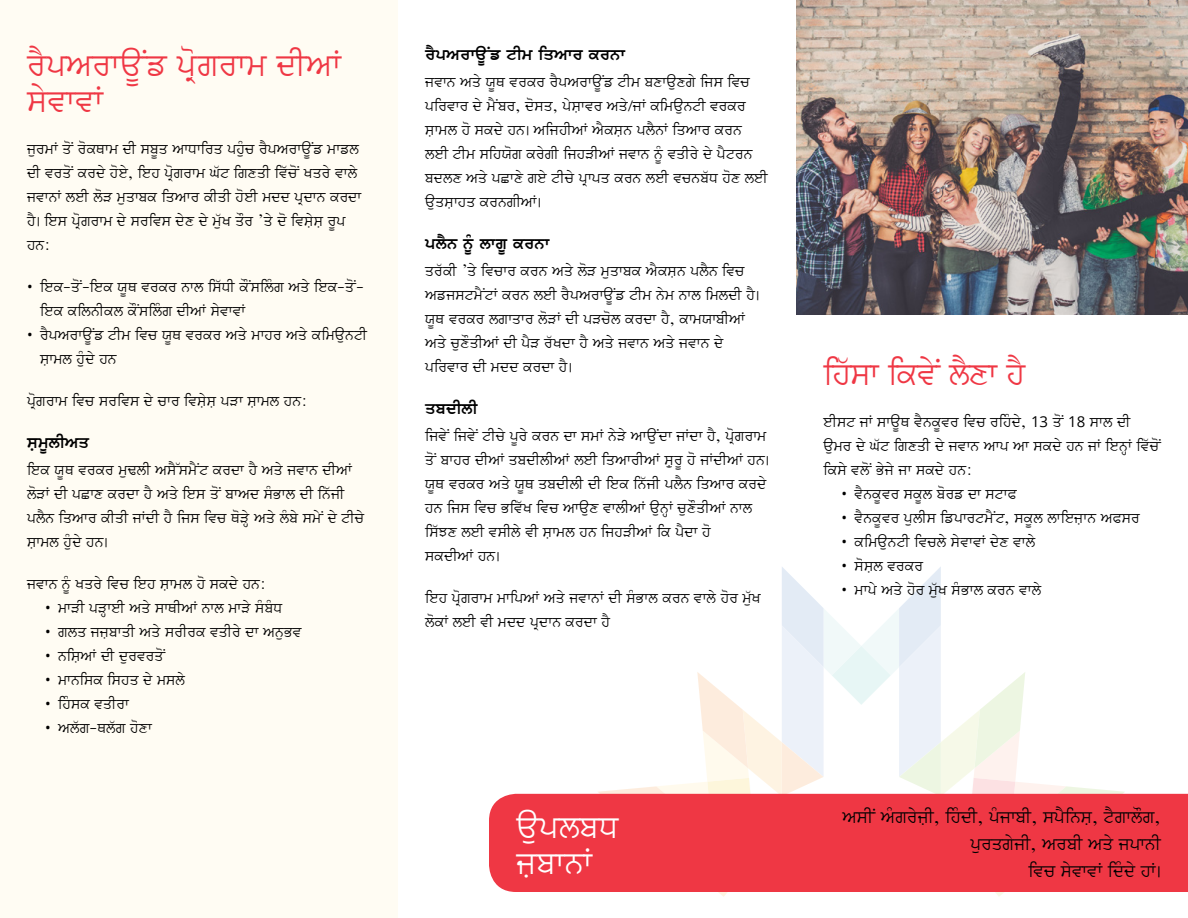
<style>
.page{position:relative;width:1188px;height:918px;background:#fff}
.page>*{position:absolute;margin:0;border:0;box-sizing:border-box;transform-origin:0 0}
.t1{font:33px/36px "Samtol";color:#ef3744}
.t2{font:33px/36px "Samtol";color:#fff}
.t3{font:18px/27px "Samtol";color:#000;text-align:right}
.t4{font:700 16.5px "Samtol";color:#000}
.t5{font:15px/24px "Samtol";color:#000}
.s1{font-family:"Open Sans"}
</style>
<div class="page">
<svg style="left:597px;top:567px;width:528px;height:330px"></svg>
<div style="left:0;top:0;width:398px;height:918px;background:#fffcf3"></div>
<div style="left:489px;top:794px;width:699px;height:98px;background:#ef3744"></div>
<img style="left:796px;top:0;width:392px;height:314px">
<h1 class="t1" style="left:27px;top:48px;width:316px">RYPARFAUNZ PORGRFM DIAF<br>SYVFVF</h1>
<p class="t5" style="left:27px;top:137px;width:336px">JURMF QON ROKQFM DI SBUQ AFDFIRQ PHUMC RYPARFAUNZ MFZL DI VRQON KRDY HOEY, IEH PORGRFM GWT IGXQI IVWCON KQRY VFLY JVFNF LEI LOV MUQFBK IQAFR KIQI HOEI MDD PRDFN KRDF HY[ IES PORGRFM DY SRIVS DYX DY MUWK QOR `QY DO IVSLYSL RUP HN:</p>
<p class="t5" style="left:40px;top:275px;width:325px;text-indent:-13px"><span class="s1">•</span> IEK-QON-IEK XUQ VRKR NFL ISWDI KONSILMG AQY IEK-QON-<br>IEK KILNIKL KONSILMG DIAF SYVFVF</p>
<p class="t5" style="left:40px;top:323px;width:329px;text-indent:-13px"><span class="s1">•</span> RYPARFAUNZ TIM IVC XUQ VRKR AQY MFHR AQY KIMAUNTI<br>SLFML HUMDY HN</p>
<p class="t5" style="left:27px;top:389px;width:282px">PORGRFM IVC SRIVS DY CFR IVSLYSL PVF SLFML HN:</p>
<p class="t4" style="left:27px;top:432px;width:64px">SLMULIAQ</p>
<p class="t5" style="left:27px;top:458px;width:339px">IEK XUQ VRKR MUZLI ASYWSMYNT KRDF HYAQY JVFN DIAF LOVF DI PCFX KRDF HYAQY IES QON BFAD SMBFL DI INWJI PLYN IQAFR KIQI JFDI HYIJS IVC QOVHY AQY LMBY SMYN DY TICY SLFML HUMDY HN[</p>
<p class="t5" style="left:27px;top:572px;width:240px">JVFN NUM KQRY IVC IEH SLFML HO SKDY HN:</p>
<p class="t5" style="left:45px;top:596px;width:239px"><span class="s1">•</span> MFVI PVHFEI AQY SFQIAF NFL MFVY SMBMD</p>
<p class="t5" style="left:45px;top:620px;width:258px"><span class="s1">•</span> GLQ JJLBFQI AQY SRIRK VQIRY DF ANUBV</p>
<p class="t5" style="left:45px;top:644px;width:122px"><span class="s1">•</span> NISLAF DI DURVRQON</p>
<p class="t5" style="left:45px;top:668px;width:142px"><span class="s1">•</span> MFNISK ISHQ DY MSLY</p>
<p class="t5" style="left:45px;top:692px;width:86px"><span class="s1">•</span> IHMSK VQIRF</p>
<p class="t5" style="left:45px;top:716px;width:108px"><span class="s1">•</span> ALWG-QLWG HOXF</p>
<p class="t4" style="left:425px;top:44px;width:202px">RYPARFAUNZ TIM IQAFR KRNF</p>
<p class="t5" style="left:425px;top:70px;width:344px">JVFN AQY XUQ VRKR RYPARFAUNZ TIM BXFAUXGY IJS IVC PIRVFR DY MYNBR, DOSQ, PYSLFVR AQY/JF KIMAUNTI VRKR SLFML HO SKDY HN[ AIJHIAF AYKSLN PLYNF IQAFR KRN LEI TIM SIHXOG KRYGI IJHVIAF JVFN NUM VQIRY DY PYTRN BDLX AQY PCFXY GEY TICY PRFPQ KRN LEI VCNBWD HOX LEI AUQSLFHQ KRNGIAF[</p>
<p class="t4" style="left:425px;top:233px;width:126px">PLYN NUM LFGUKRNF</p>
<p class="t5" style="left:425px;top:259px;width:339px">QRWKI `QY IVCFR KRN AQY LOV MUQFBK AYKSLN PLYN IVC AZJSTMYNTF KRN LEI RYPARFAUNZ TIM NYM NFL IMLDI HY[ XUQ VRKR LGFQFR LOVF DI PVCOL KRDF HY, KFMXFBIAF AQY CUXOQIAF DI PYV RWKDF HYAQY JVFN AQY JVFN DY PIRVFR DI MDD KRDF HY[</p>
<p class="t4" style="left:425px;top:398px;width:54px">QBDILI</p>
<p class="t5" style="left:425px;top:424px;width:345px">IJVYN IJVYN TICY PURY KRN DF SMF NYVY AFAUNDF JFDF HY, PORGRFM QON BFHR DIAF QBDILIAF LEI IQAFRIAF SLURU HO JFDIAF HN[ XUQ VRKR AQY XUQ QBDILI DI IEK INWJI PLYN IQAFR KRDY HN IJS IVC BIVWK IVC AFAUX VFLIAF AUNHF CUXOQIAF NFL ISWJX LEI VSILY VI SLFML HN IJHVIAF IK PYDF HO<br>SKDIAF HN[</p>
<p class="t5" style="left:425px;top:586px;width:337px">IEH PORGRFM MFIPAF AQY JVFNF DI SMBFL KRN VFLY HOR MUWK<br>LOKF LEI VI MDD PRDFN KRDF HY</p>
<h1 class="t1" style="left:824px;top:357px;width:220px">IHWSF IKVYN LYXF HY</h1>
<p class="t5" style="left:824px;top:411px;width:339px">EIST JF SFAUQ VYNKUVR IVC RIHMDY, <span class="s1">13</span> QON <span class="s1">18</span> SFL DI<br>AUMR DY GWT IGXQI DY JVFN AFP AF SKDY HN JF IENHF IVWCON<br>IKSY VLON BYJY JF SKDY HN:</p>
<p class="t5" style="left:842px;top:483px;width:177px"><span class="s1">•</span> VYNKUVR SKUL BORZ DF STFP</p>
<p class="t5" style="left:842px;top:507px;width:300px"><span class="s1">•</span> VYNKUVR PULIS IZPFRTMYNT, SKUL LFIEJLFN APSR</p>
<p class="t5" style="left:842px;top:531px;width:195px"><span class="s1">•</span> KIMAUNTI IVCLY SYVFVF DYX VFLY</p>
<p class="t5" style="left:842px;top:555px;width:83px"><span class="s1">•</span> SOSLL VRKR</p>
<p class="t5" style="left:842px;top:579px;width:201px"><span class="s1">•</span> MFPY AQY HOR MWUK SMBFL KRN VFLY</p>
<h1 class="t2" style="left:517px;top:810px;width:103px">AUPLBD<br>JLBFNF</h1>
<p class="t3" style="left:843px;top:804px;width:320px">ASIN AMGRYJLI, IHMDI, PMJFBI, SPYINSL, TYGFLOG,<br>PURQGYJI, ARBI AQY JPFNI<br>IVC SYVFVF IDMDY HF[</p>
</div>
